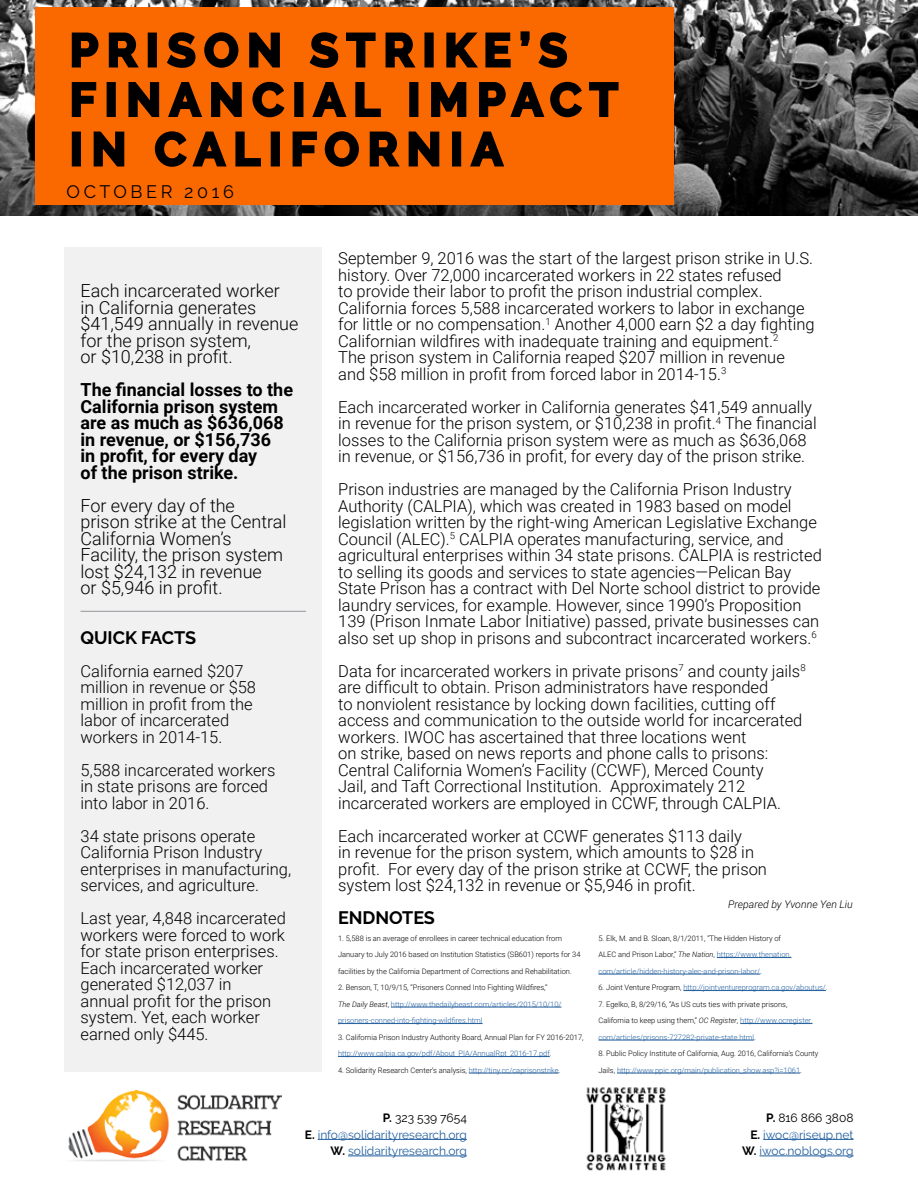
<style>
.page{position:relative;width:918px;height:1188px;background:#fff}
.page>*{position:absolute;margin:0;border:0;box-sizing:border-box;transform-origin:0 0}
.t1{font:700 45px/49.5px "Raleway";letter-spacing:.2em;color:#000}
.t2{font:300 18px/16.5px "Roboto";color:#000}
.t3{font:700 18px/16.5px "Roboto";color:#000}
.t4{font:700 18px "Raleway";color:#000}
.t5{font:18px "Raleway";letter-spacing:.2em;color:#000}
.t6{font:300 16.5px/16.5px "Roboto";color:#000}
.t7{font:12px/16.5px "Raleway";color:#215e9e;text-align:right}
.t8{font:italic 300 10.5px "Roboto";color:#000}
.t9{font:300 7.5px "Roboto";color:#000}
.t10{font:300 7.5px "Roboto";color:#215e9e}
.s1{font-style:italic;color:#000}
.s2{color:#000}
.s3{color:#215e9e}
.s4{font-style:italic}
.s5{font-weight:700;color:#000}
</style>
<div class="page">
<div style="left:64px;top:248px;width:258px;height:824px;background:#f1f1f2"></div>
<hr style="left:717px;top:957px;width:74px;height:1px;background:#215e9e">
<hr style="left:598px;top:974px;width:162px;height:1px;background:#215e9e">
<hr style="left:683px;top:990px;width:143px;height:1px;background:#215e9e">
<hr style="left:740px;top:1023px;width:73px;height:1px;background:#215e9e">
<hr style="left:598px;top:1040px;width:156px;height:1px;background:#215e9e">
<hr style="left:617px;top:1073px;width:183px;height:1px;background:#215e9e">
<img style="left:0;top:0;width:918px;height:215px">
<hr style="left:81px;top:611px;width:225px;height:1px;background:#939598">
<hr style="left:318px;top:1139px;width:149px;height:1px;background:#215e9e">
<hr style="left:348px;top:1156px;width:119px;height:1px;background:#215e9e">
<hr style="left:763px;top:1139px;width:91px;height:1px;background:#215e9e">
<hr style="left:760px;top:1156px;width:94px;height:1px;background:#215e9e">
<hr style="left:391px;top:1007px;width:171px;height:1px;background:#215e9e">
<hr style="left:338px;top:1023px;width:145px;height:1px;background:#215e9e">
<hr style="left:338px;top:1056px;width:212px;height:1px;background:#215e9e">
<hr style="left:469px;top:1073px;width:90px;height:1px;background:#215e9e">
<img style="left:68px;top:1090px;width:213px;height:71px">
<img style="left:586px;top:1087px;width:80px;height:84px">
<div style="left:36px;top:7px;width:638px;height:198px;background:#fa6900"></div>
<svg style="left:71px;top:32px;width:28px;height:36px"></svg>
<svg style="left:108px;top:32px;width:31px;height:36px"></svg>
<div style="left:148px;top:33px;width:9px;height:35px;border:3px solid #000"></div>
<svg style="left:166px;top:32px;width:73px;height:36px"></svg>
<svg style="left:249px;top:32px;width:31px;height:36px"></svg>
<svg style="left:309px;top:32px;width:67px;height:36px"></svg>
<svg style="left:385px;top:32px;width:31px;height:36px"></svg>
<div style="left:424px;top:33px;width:10px;height:35px;border:3px solid #000"></div>
<svg style="left:446px;top:32px;width:65px;height:36px"></svg>
<svg style="left:520px;top:31px;width:48px;height:37px"></svg>
<svg style="left:71px;top:82px;width:26px;height:35px"></svg>
<div style="left:107px;top:82px;width:9px;height:35px;border:3px solid #000"></div>
<svg style="left:128px;top:82px;width:75px;height:35px"></svg>
<svg style="left:211px;top:82px;width:31px;height:35px"></svg>
<svg style="left:252px;top:81px;width:33px;height:37px"></svg>
<div style="left:294px;top:82px;width:9px;height:35px;border:3px solid #000"></div>
<svg style="left:312px;top:82px;width:69px;height:35px"></svg>
<div style="left:409px;top:82px;width:9px;height:35px;border:3px solid #000"></div>
<svg style="left:431px;top:82px;width:36px;height:35px"></svg>
<svg style="left:479px;top:81px;width:140px;height:37px"></svg>
<div style="left:72px;top:132px;width:9px;height:34px;border:3px solid #000"></div>
<svg style="left:93px;top:131px;width:32px;height:36px"></svg>
<svg style="left:154px;top:131px;width:107px;height:36px"></svg>
<div style="left:271px;top:132px;width:9px;height:34px;border:3px solid #000"></div>
<svg style="left:292px;top:131px;width:67px;height:36px"></svg>
<svg style="left:369px;top:131px;width:71px;height:36px"></svg>
<div style="left:452px;top:132px;width:9px;height:34px;border:3px solid #000"></div>
<svg style="left:470px;top:131px;width:35px;height:36px"></svg>
<h1 class="t1" style="left:70px;top:26px;width:549px">PRISON STRIKE’S<br>FINANCIAL IMPACT<br>IN CALIFORNIA</h1>
<p class="t5" style="left:67px;top:181px;width:169px">OCTOBER 2016</p>
<p class="t2" style="left:81px;top:282px;width:219px">Each incarcerated worker<br>in California generates $41,549 annually in revenue for the prison system,<br>or $10,238 in profit.</p>
<p class="t3" style="left:81px;top:381px;width:214px">The financial losses to the<br>California prison system are as much as $636,068 in revenue, or $156,736<br>in profit, for every day<br>of the prison strike.</p>
<p class="t2" style="left:81px;top:496px;width:208px">For every day of the prison strike at the Central<br>California Women’s<br>Facility, the prison system lost $24,132 in revenue<br>or $5,946 in profit.</p>
<p class="t4" style="left:81px;top:627px;width:117px">QUICK FACTS</p>
<p class="t6" style="left:81px;top:662px;width:177px">California earned $207 million in revenue or $58 million in profit from the labor of incarcerated workers in 2014-15.</p>
<p class="t6" style="left:81px;top:761px;width:196px">5,588 incarcerated workers in state prisons are forced into labor in 2016.</p>
<p class="t6" style="left:81px;top:827px;width:212px">34 state prisons operate<br>California Prison Industry enterprises in manufacturing, services, and agriculture.</p>
<p class="t6" style="left:81px;top:909px;width:207px">Last year, 4,848 incarcerated workers were forced to work for state prison enterprises.<br>Each incarcerated worker generated $12,037 in<br>annual profit for the prison system. Yet, each worker earned only $445.</p>
<p class="t6" style="left:338px;top:249px;width:478px">September 9, 2016 was the start of the largest prison strike in U.S. history. Over 72,000 incarcerated workers in 22 states refused<br>to provide their labor to profit the prison industrial complex.<br>California forces 5,588 incarcerated workers to labor in exchange for little or no compensation.<sup>1</sup> Another 4,000 earn $2 a day fighting Californian wildfires with inadequate training and equipment.<sup>2<br></sup>The prison system in California reaped $207 million in revenue and $58 million in profit from forced labor in 2014-15.<sup>3</sup></p>
<p class="t6" style="left:338px;top:398px;width:480px">Each incarcerated worker in California generates $41,549 annually in revenue for the prison system, or $10,238 in profit.<sup>4</sup> The financial losses to the California prison system were as much as $636,068 in revenue, or $156,736 in profit, for every day of the prison strike.</p>
<p class="t6" style="left:338px;top:480px;width:485px">Prison industries are managed by the California Prison Industry Authority (CALPIA), which was created in 1983 based on model legislation written by the right-wing American Legislative Exchange Council (ALEC).<sup>5</sup> CALPIA operates manufacturing, service, and agricultural enterprises within 34 state prisons. CALPIA is restricted to selling its goods and services to state agencies—Pelican Bay State Prison has a contract with Del Norte school district to provide laundry services, for example. However, since 1990’s Proposition 139 (Prison Inmate Labor Initiative) passed, private businesses can also set up shop in prisons and subcontract incarcerated workers.<sup>6</sup></p>
<p class="t6" style="left:338px;top:662px;width:469px">Data for incarcerated workers in private prisons<sup>7</sup> and county jails<sup>8 </sup>are difficult to obtain. Prison administrators have responded<br>to nonviolent resistance by locking down facilities, cutting off access and communication to the outside world for incarcerated workers. IWOC has ascertained that three locations went<br>on strike, based on news reports and phone calls to prisons:<br>Central California Women’s Facility (CCWF), Merced County<br>Jail, and Taft Correctional Institution. Approximately 212 incarcerated workers are employed in CCWF, through CALPIA.</p>
<p class="t6" style="left:338px;top:827px;width:430px">Each incarcerated worker at CCWF generates $113 daily<br>in revenue for the prison system, which amounts to $28 in profit. For every day of the prison strike at CCWF, the prison system lost $24,132 in revenue or $5,946 in profit.</p>
<p class="t4" style="left:338px;top:907px;width:98px">ENDNOTES</p>
<p class="t9" style="left:338px;top:933px;width:226px">1. 5,588 is an average of enrollees in career technical education from</p>
<p class="t9" style="left:338px;top:949px;width:244px">January to July 2016 based on Institution Statistics (SB601) reports for 34</p>
<p class="t9" style="left:338px;top:966px;width:235px">facilities by the California Department of Corrections and Rehabilitation.</p>
<p class="t9" style="left:338px;top:982px;width:211px">2. Benson, T, 10/9/15, “Prisoners Conned Into Fighting Wildfires,”</p>
<p class="t10" style="left:338px;top:999px;width:225px"><span class="s1">The Daily Beast</span><span class="s2">,</span> http://www.thedailybeast.com/articles/2015/10/10/</p>
<p class="t10" style="left:338px;top:1015px;width:146px">prisoners-conned-into-fighting-wildfires.html</p>
<p class="t9" style="left:338px;top:1032px;width:247px">3. California Prison Industry Authority Board, Annual Plan for FY 2016-2017,</p>
<p class="t10" style="left:338px;top:1048px;width:215px">http://www.calpia.ca.gov/pdf/About_PIA/AnnualRpt_2016-17.pdf<span class="s2">.</span></p>
<p class="t9" style="left:338px;top:1065px;width:224px">4. Solidarity Research Center’s analysis, <span class="s3">http://tiny.cc/caprisonstrike</span>.</p>
<p class="t8" style="left:728px;top:896px;width:126px">Prepared by Yvonne Yen Liu</p>
<p class="t9" style="left:598px;top:933px;width:184px">5. Elk, M. and B. Sloan, 8/1/2011, “The Hidden History of</p>
<p class="t10" style="left:598px;top:949px;width:195px"><span class="s2">ALEC and Prison Labor,”</span> <span class="s1">The Nation</span><span class="s2">,</span> https://www.thenation.</p>
<p class="t10" style="left:598px;top:966px;width:165px">com/article/hidden-history-alec-and-prison-labor/<span class="s2">.</span></p>
<p class="t10" style="left:598px;top:982px;width:231px"><span class="s2">6. Joint Venture Program,</span> http://jointventureprogram.ca.gov/aboutus/<span class="s2">.</span></p>
<p class="t9" style="left:598px;top:999px;width:190px">7. Egelko, B, 8/29/16, “As US cuts ties with private prisons,</p>
<p class="t9" style="left:598px;top:1015px;width:216px">California to keep using them,” <span class="s4">OC Register</span>, <span class="s3">http://www.ocregister.</span></p>
<p class="t10" style="left:598px;top:1032px;width:159px">com/articles/prisons-727282-private-state.html<span class="s2">.</span></p>
<p class="t9" style="left:598px;top:1048px;width:222px">8. Public Policy Institute of California, Aug. 2016, California’s County</p>
<p class="t10" style="left:598px;top:1065px;width:205px"><span class="s2">Jails,</span> http://www.ppic.org/main/publication_show.asp?i=1061<span class="s2">.</span></p>
<p class="t7" style="left:305px;top:1109px;width:163px"><span class="s5">P.</span> <span class="s2">323 539 7654<br></span><span class="s5">E.</span> info@solidarityresearch.org<br><span class="s5">W.</span> solidarityresearch.org</p>
<p class="t7" style="left:742px;top:1109px;width:113px"><span class="s5">P.</span> <span class="s2">816 866 3808<br></span><span class="s5">E.</span> iwoc@riseup.net<br><span class="s5">W.</span> iwoc.noblogs.org</p>
</div>
